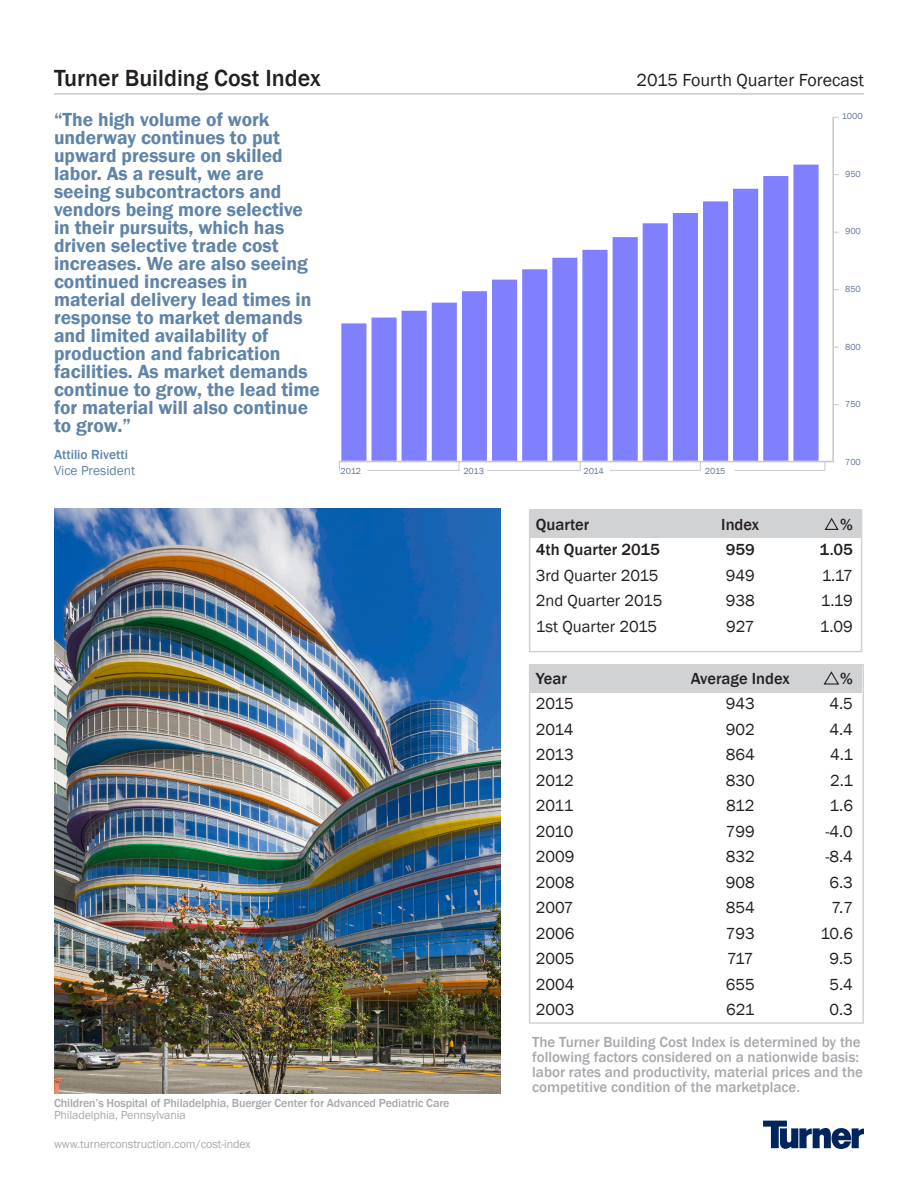
<style>
.page{position:relative;width:918px;height:1188px;background:#fff}
.page>*{position:absolute;margin:0;border:0;box-sizing:border-box;transform-origin:0 0}
.t1{font:500 24px "Franklin Gothic";color:#231f20}
.t2{font:600 19.5px/18px "Franklin Gothic";color:#6084a8}
.t3{font:18px "Franklin Gothic";color:#231f20}
.t4{font:16.5px/25.5px "Franklin Gothic";color:#231f20;text-align:justify}
.t5{font:500 16.5px/25.5px "Franklin Gothic";color:#231f20}
.t6{font:500 15px/15px "Franklin Gothic";color:#a8a9ad}
.t7{font:500 13.5px "Franklin Gothic";color:#6084a8}
.t8{font:13.5px "Franklin Gothic";color:#6084a8}
.t9{font:500 12px "Franklin Gothic";letter-spacing:-.01em;color:#a8a9ad}
.t10{font:12px "Franklin Gothic";letter-spacing:-.01em;color:#a8a9ad}
.t11{font:9px "Franklin Gothic";color:#65759f}
</style>
<div class="page">
<svg style="left:341px;top:165px;width:478px;height:296px;fill:#8080ff"></svg>
<div style="left:530px;top:664px;width:332px;height:29px;background:#d1d2d4"></div>
<div style="left:529px;top:664px;width:335px;height:360px;border:2px solid #d1d2d4"></div>
<div style="left:530px;top:509px;width:331px;height:29px;background:#d1d2d4"></div>
<div style="left:529px;top:509px;width:333px;height:143px;border:2px solid #d1d2d4"></div>
<svg style="left:763px;top:1121px;width:101px;height:28px"></svg>
<hr style="left:54px;top:93px;width:810px;height:2px;background:#c7c8ca">
<hr style="left:339px;top:461px;width:494px;height:1px;background:#c7c8ca">
<hr style="left:832px;top:117px;width:2px;height:345px;background:#c7c8ca">
<svg style="left:823px;top:671px;width:17px;height:14px"></svg>
<svg style="left:824px;top:518px;width:15px;height:12px"></svg>
<hr style="left:368px;top:470px;width:91px;height:1px;background:#c7c8ca">
<hr style="left:487px;top:470px;width:93px;height:1px;background:#c7c8ca">
<img style="left:54px;top:509px;width:446px;height:584px">
<hr style="left:610px;top:470px;width:90px;height:1px;background:#c7c8ca">
<hr style="left:735px;top:470px;width:90px;height:1px;background:#c7c8ca">
<p class="t1" style="left:54px;top:63px;width:268px">Turner Building Cost Index</p>
<p class="t2" style="left:54px;top:110px;width:267px">“The high volume of work underway continues to put upward pressure on skilled labor. As a result, we are seeing subcontractors and vendors being more selective in their pursuits, which has driven selective trade cost increases. We are also seeing continued increases in material delivery lead times in response to market demands and limited availability of production and fabrication facilities. As market demands continue to grow, the lead time for material will also continue to grow.”</p>
<p class="t7" style="left:54px;top:446px;width:76px">Attilio Rivetti</p>
<p class="t8" style="left:54px;top:462px;width:83px">Vice President</p>
<p class="t11" style="left:340px;top:466px;width:22px">2012</p>
<p class="t11" style="left:463px;top:466px;width:22px">2013</p>
<p class="t9" style="left:54px;top:1096px;width:397px">Children’s Hospital of Philadelphia, Buerger Center for Advanced Pediatric Care</p>
<p class="t10" style="left:54px;top:1108px;width:133px">Philadelphia, Pennsylvania</p>
<p class="t10" style="left:54px;top:1137px;width:198px">www.turnerconstruction.com/cost-index</p>
<p class="t3" style="left:637px;top:68px;width:229px">2015 Fourth Quarter Forecast</p>
<p class="t11" style="left:842px;top:110px;width:22px">1000</p>
<p class="t11" style="left:845px;top:168px;width:17px">950</p>
<p class="t11" style="left:845px;top:226px;width:17px">900</p>
<p class="t11" style="left:845px;top:283px;width:17px">850</p>
<p class="t11" style="left:845px;top:341px;width:17px">800</p>
<p class="t11" style="left:845px;top:399px;width:17px">750</p>
<p class="t11" style="left:583px;top:466px;width:22px">2014</p>
<p class="t11" style="left:705px;top:466px;width:22px">2015</p>
<p class="t5" style="left:536px;top:512px;width:125px">Quarter<br>4th Quarter 2015</p>
<p class="t4" style="left:536px;top:563px;width:128px;text-align:left">3rd Quarter 2015<br>2nd Quarter 2015<br>1st Quarter 2015</p>
<p class="t5" style="left:721px;top:512px;width:39px">Index<br>959</p>
<p class="t4" style="left:726px;top:563px;width:31px">949<br>938<br>927</p>
<p class="t11" style="left:845px;top:457px;width:17px">700</p>
<p class="t5" style="left:820px;top:512px;width:35px;text-align:right">%<br>1.05</p>
<p class="t4" style="left:820px;top:563px;width:35px">1.17<br>1.19<br>1.09</p>
<p class="t5" style="left:840px;top:666px;width:14px">%</p>
<p class="t4" style="left:820px;top:691px;width:34px;text-align:right">4.5<br>4.4<br>4.1<br>2.1<br>1.6 -4.0 -8.4<br>6.3<br>7.7<br>10.6<br>9.5<br>5.4<br>0.3</p>
<p class="t6" style="left:532px;top:1035px;width:332px">The Turner Building Cost Index is determined by the following factors considered on a nationwide basis: labor rates and productivity, material prices and the competitive condition of the marketplace.</p>
<p class="t5" style="left:691px;top:666px;width:101px">Average Index</p>
<p class="t4" style="left:726px;top:691px;width:31px">943<br>902<br>864<br>830<br>812<br>799<br>832<br>908<br>854<br>793<br>717<br>655<br>621</p>
<p class="t5" style="left:536px;top:666px;width:33px">Year</p>
<p class="t4" style="left:536px;top:691px;width:40px">2015<br>2014<br>2013<br>2012<br>2011<br>2010<br>2009<br>2008<br>2007<br>2006<br>2005<br>2004<br>2003</p>
</div>
